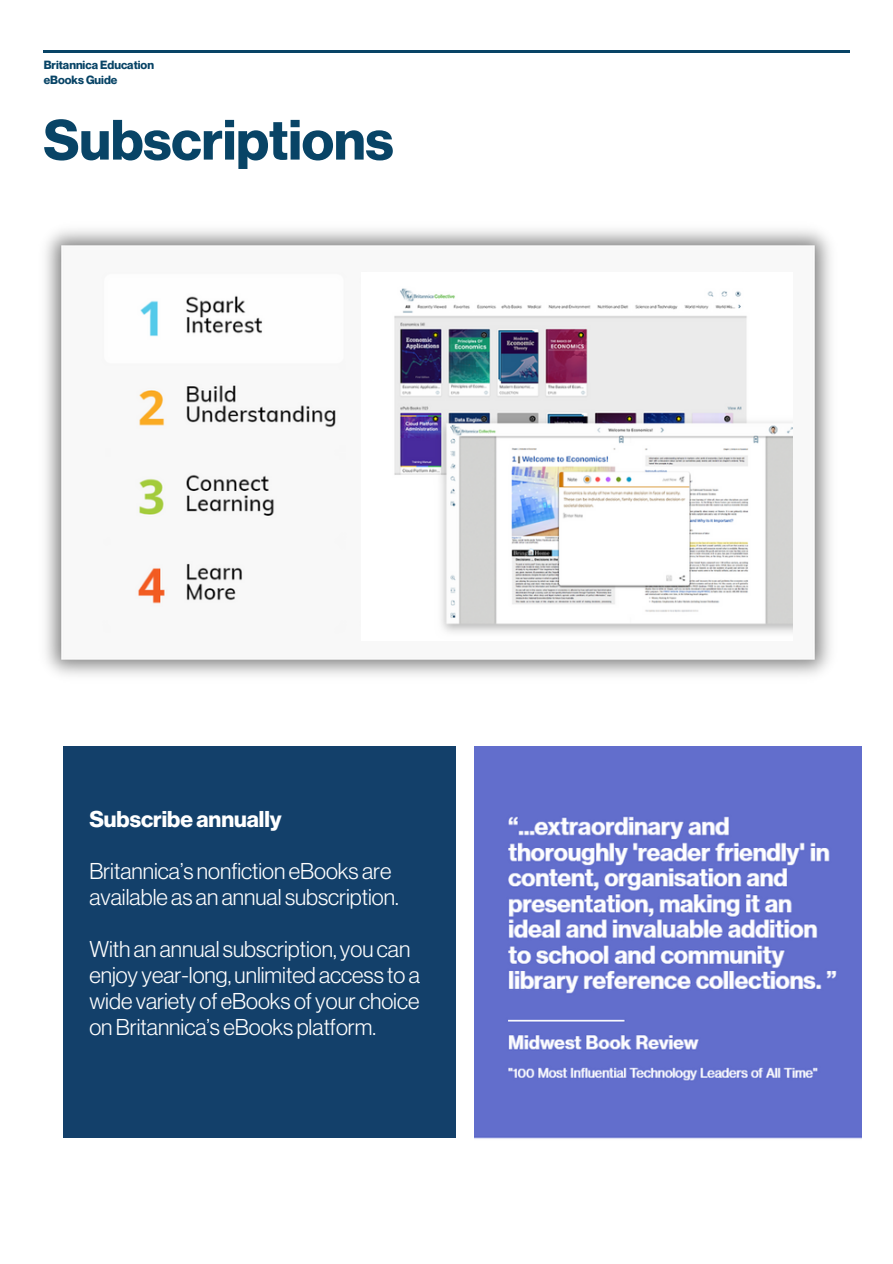
<style>
.page{position:relative;width:893px;height:1264px;background:#fff}
.page>*{position:absolute;margin:0;border:0;box-sizing:border-box;transform-origin:0 0}
.t1{font:700 55.5px "Neue Haas Display";color:#084466}
.t2{font:300 22.35px/26px "Neue Haas Display";color:#fff}
.t3{font:700 22.35px "Neue Haas Display";color:#fff}
.t4{font:700 11.7px/15.3px "Neue Montreal";color:#084466}
</style>
<div class="page">
<hr style="left:43px;top:50px;width:807px;height:3px;background:#084466">
<div style="left:63px;top:746px;width:392px;height:391px;background:#13406a"></div>
<img style="left:45px;top:229px;width:786px;height:447px">
<img style="left:362px;top:272px;width:430px;height:368px">
<img style="left:474px;top:746px;width:387px;height:393px">
<p class="t4" style="left:44px;top:57px;width:112px">Britannica Education eBooks Guide</p>
<p class="t1" style="left:43px;top:108px;width:352px">Subscriptions</p>
<h3 class="t3" style="left:89px;top:806px;width:194px">Subscribe annually</h3>
<h3 class="t2" style="left:89px;top:858px;width:311px">Britannica’s nonfiction eBooks are available as an annual subscription.</h3>
<h3 class="t2" style="left:89px;top:936px;width:332px">With an annual subscription, you can enjoy year-long, unlimited access to a wide variety of eBooks of your choice on Britannica’s eBooks platform.</h3>
</div>
